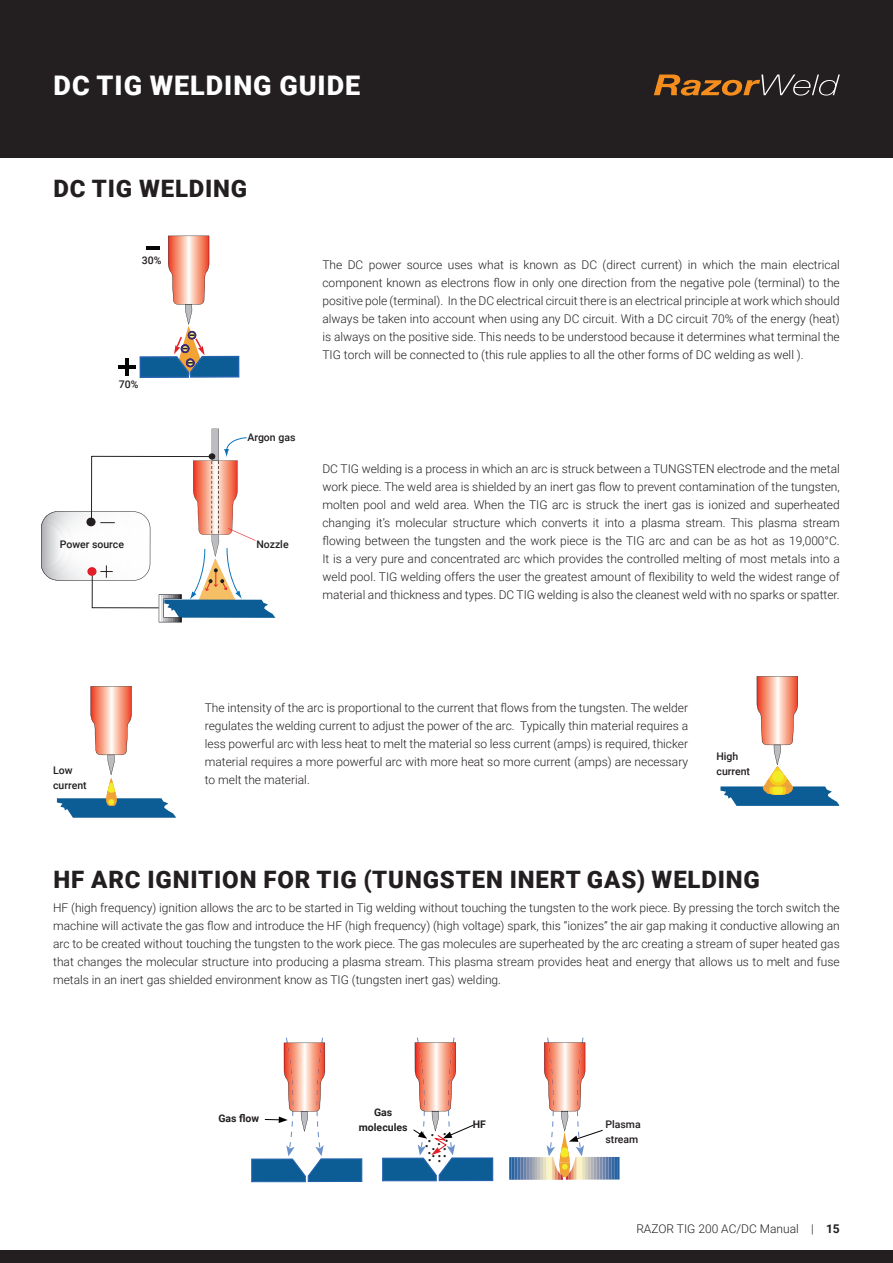
<style>
.page{position:relative;width:893px;height:1263px;background:#fff}
.page>*{position:absolute;margin:0;border:0;box-sizing:border-box;transform-origin:0 0}
.t1{font:900 27px "Roboto";letter-spacing:.035em;color:#fff}
.t2{font:900 24px "Roboto";letter-spacing:.035em;color:#231f20}
.t3{font:18px "Myriad Pro";color:#231f20}
.t4{font:300 12px/18px "Roboto";color:#231f20;text-align:justify}
.t5{font:500 10.5px/15px "Roboto";color:#231f20}
.t6{font:700 10.5px/15px "Roboto";color:#231f20;text-align:center}
.s1{font-weight:700}
</style>
<div class="page">
<div style="left:0;top:1250px;width:893px;height:13px;background:#231f20"></div>
<div style="left:0;top:0;width:893px;height:157px;background:#231f20"></div>
<hr style="left:118px;top:366px;width:17px;height:3px;background:#050504">
<hr style="left:125px;top:359px;width:3px;height:17px;background:#050504">
<svg style="left:140px;top:236px;width:99px;height:142px"></svg>
<svg style="left:720px;top:676px;width:119px;height:130px"></svg>
<svg style="left:57px;top:686px;width:119px;height:132px"></svg>
<hr style="left:91px;top:456px;width:1px;height:64px;background:#231f20">
<hr style="left:92px;top:456px;width:119px;height:1px;background:#231f20">
<hr style="left:92px;top:576px;width:1px;height:32px;background:#231f20">
<hr style="left:92px;top:607px;width:67px;height:1px;background:#231f20">
<svg style="left:41px;top:511px;width:109px;height:70px"></svg>
<svg style="left:159px;top:429px;width:116px;height:193px"></svg>
<hr style="left:617px;top:1157px;width:3px;height:23px;background:#215f9f">
<hr style="left:614px;top:1157px;width:3px;height:23px;background:#2862a0">
<hr style="left:611px;top:1157px;width:3px;height:23px;background:#3668a2">
<hr style="left:608px;top:1157px;width:3px;height:23px;background:#456fa6">
<hr style="left:605px;top:1157px;width:3px;height:23px;background:#5c77a6">
<hr style="left:603px;top:1157px;width:2px;height:23px;background:#6c83aa">
<hr style="left:600px;top:1157px;width:3px;height:23px;background:#808dae">
<hr style="left:597px;top:1157px;width:3px;height:23px;background:#8f99b0">
<hr style="left:594px;top:1157px;width:3px;height:23px;background:#a1a6b3">
<hr style="left:591px;top:1157px;width:3px;height:23px;background:#b3b4b9">
<hr style="left:588px;top:1157px;width:3px;height:23px;background:#c4c2ba">
<hr style="left:585px;top:1157px;width:3px;height:23px;background:#d5d3be">
<hr style="left:582px;top:1157px;width:3px;height:23px;background:#e8e2c0">
<hr style="left:579px;top:1157px;width:3px;height:23px;background:#faf4c4">
<hr style="left:576px;top:1157px;width:3px;height:23px;background:#faf4c4">
<hr style="left:574px;top:1157px;width:2px;height:23px;background:#efc597">
<hr style="left:571px;top:1157px;width:3px;height:23px;background:#de9570">
<hr style="left:568px;top:1157px;width:3px;height:23px;background:#d36453">
<hr style="left:565px;top:1157px;width:3px;height:23px;background:#c22840">
<hr style="left:509px;top:1157px;width:3px;height:23px;background:#215f9f">
<hr style="left:512px;top:1157px;width:2px;height:23px;background:#2862a0">
<hr style="left:514px;top:1157px;width:3px;height:23px;background:#3668a2">
<hr style="left:517px;top:1157px;width:3px;height:23px;background:#456fa6">
<hr style="left:520px;top:1157px;width:3px;height:23px;background:#5c77a6">
<hr style="left:523px;top:1157px;width:3px;height:23px;background:#6c83aa">
<hr style="left:526px;top:1157px;width:3px;height:23px;background:#808dae">
<hr style="left:529px;top:1157px;width:3px;height:23px;background:#8f99b0">
<hr style="left:532px;top:1157px;width:3px;height:23px;background:#a1a6b3">
<hr style="left:535px;top:1157px;width:3px;height:23px;background:#b3b4b9">
<hr style="left:538px;top:1157px;width:3px;height:23px;background:#c4c2ba">
<hr style="left:541px;top:1157px;width:3px;height:23px;background:#d5d3be">
<hr style="left:544px;top:1157px;width:3px;height:23px;background:#e8e2c0">
<hr style="left:547px;top:1157px;width:2px;height:23px;background:#faf4c4">
<hr style="left:549px;top:1157px;width:3px;height:23px;background:#faf4c4">
<hr style="left:552px;top:1157px;width:3px;height:23px;background:#efc597">
<hr style="left:555px;top:1157px;width:3px;height:23px;background:#de9570">
<hr style="left:558px;top:1157px;width:2px;height:23px;background:#d36453">
<hr style="left:560px;top:1157px;width:3px;height:23px;background:#c22840">
<svg style="left:251px;top:1037px;width:111px;height:145px"></svg>
<svg style="left:544px;top:1037px;width:59px;height:140px"></svg>
<svg style="left:654px;top:74px;width:186px;height:22px"></svg>
<svg style="left:382px;top:1037px;width:111px;height:144px"></svg>
<h1 class="t1" style="left:54px;top:67px;width:308px">DC TIG WELDING GUIDE</h1>
<h2 class="t2" style="left:54px;top:171px;width:195px">DC TIG WELDING</h2>
<p class="t5" style="left:142px;top:253px;width:21px">30%</p>
<p class="t5" style="left:119px;top:376px;width:21px">70%</p>
<p class="t5" style="left:60px;top:536px;width:66px">Power source</p>
<p class="t5" style="left:247px;top:429px;width:50px">Argon gas</p>
<p class="t5" style="left:256px;top:536px;width:34px">Nozzle</p>
<p class="t4" style="left:322px;top:255px;width:519px">The DC power source uses what is known as DC (direct current) in which the main electrical component known as electrons flow in only one direction from the negative pole (terminal) to the positive pole (terminal). In the DC electrical circuit there is an electrical principle at work which should always be taken into account when using any DC circuit. With a DC circuit 70% of the energy (heat) is always on the positive side. This needs to be understood because it determines what terminal the TIG torch will be connected to (this rule applies to all the other forms of DC welding as well ).</p>
<p class="t4" style="left:322px;top:459px;width:519px">DC TIG welding is a process in which an arc is struck between a TUNGSTEN electrode and the metal work piece. The weld area is shielded by an inert gas flow to prevent contamination of the tungsten, molten pool and weld area. When the TIG arc is struck the inert gas is ionized and superheated changing it’s molecular structure which converts it into a plasma stream. This plasma stream flowing between the tungsten and the work piece is the TIG arc and can be as hot as 19,000°C.<br>It is a very pure and concentrated arc which provides the controlled melting of most metals into a weld pool. TIG welding offers the user the greatest amount of flexibility to weld the widest range of material and thickness and types. DC TIG welding is also the cleanest weld with no sparks or spatter.</p>
<p class="t4" style="left:205px;top:698px;width:485px">The intensity of the arc is proportional to the current that flows from the tungsten. The welder regulates the welding current to adjust the power of the arc. Typically thin material requires a less powerful arc with less heat to melt the material so less current (amps) is required, thicker material requires a more powerful arc with more heat so more current (amps) are necessary to melt the material.</p>
<p class="t5" style="left:716px;top:748px;width:23px">High</p>
<p class="t5" style="left:53px;top:762px;width:21px">Low</p>
<p class="t5" style="left:716px;top:763px;width:35px">current</p>
<p class="t5" style="left:53px;top:777px;width:35px">current</p>
<h2 class="t2" style="left:54px;top:862px;width:708px">HF ARC IGNITION FOR TIG (TUNGSTEN INERT GAS) WELDING</h2>
<p class="t4" style="left:53px;top:898px;width:788px">HF (high frequency) ignition allows the arc to be started in Tig welding without touching the tungsten to the work piece. By pressing the torch switch the machine will activate the gas flow and introduce the HF (high frequency) (high voltage) spark, this “ionizes” the air gap making it conductive allowing an arc to be created without touching the tungsten to the work piece. The gas molecules are superheated by the arc creating a stream of super heated gas that changes the molecular structure into producing a plasma stream. This plasma stream provides heat and energy that allows us to melt and fuse metals in an inert gas shielded environment know as TIG (tungsten inert gas) welding.</p>
<p class="t6" style="left:218px;top:1110px;width:42px">Gas flow</p>
<p class="t6" style="left:359px;top:1105px;width:50px">Gas molecules</p>
<h3 class="t3" style="left:431px;top:1119px;width:5px">.</h3>
<h3 class="t3" style="left:443px;top:1118px;width:5px">.</h3>
<h3 class="t3" style="left:425px;top:1127px;width:17px">. . .</h3>
<h3 class="t3" style="left:427px;top:1140px;width:20px">. . .</h3>
<h3 class="t3" style="left:431px;top:1136px;width:11px">. .</h3>
<h3 class="t3" style="left:443px;top:1133px;width:5px">.</h3>
<h3 class="t3" style="left:428px;top:1144px;width:15px">. .</h3>
<p class="t6" style="left:473px;top:1116px;width:15px">HF</p>
<p class="t5" style="left:605px;top:1116px;width:37px">Plasma stream</p>
<p class="t4" style="left:636px;top:1220px;width:205px">RAZOR TIG 200 AC/DC Manual | <span class="s1">15</span></p>
</div>
